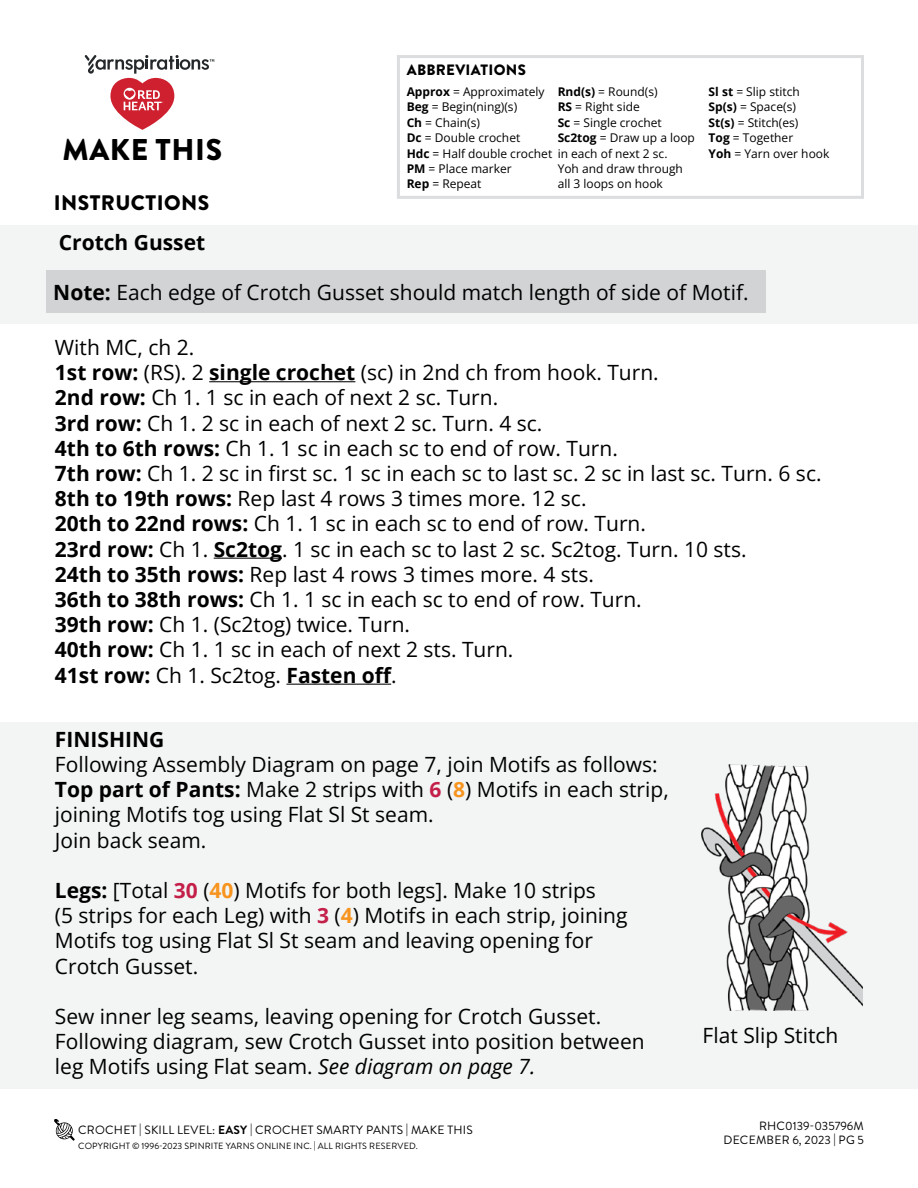
<style>
.page{position:relative;width:918px;height:1188px;background:#fff}
.page>*{position:absolute;margin:0;border:0;box-sizing:border-box;transform-origin:0 0}
.t1{font:900 30px "Brandon Grotesque";letter-spacing:.02em;color:#000}
.Body_-__Color_coded_2_sizes{font:21px/25.2px "Open Sans";color:#000}
.Body_-_Tip_Note__Gray_Box{font:21px "Open Sans";color:#000}
.Body_-__Color_coded_2_sizes-2{font:700 21px "Open Sans";color:#000}
.Body_-_Body_Text{font:21px "Open Sans";color:#000}
.t2{font:900 21px "Brandon Grotesque";letter-spacing:.02em;color:#000}
.t3{font:900 15px "Brandon Grotesque";letter-spacing:.02em;color:#000}
.t4{font:12px/15.3px "Open Sans";color:#000}
.t5{font:12px "Brandon Grotesque";letter-spacing:.02em;color:#000}
.t6{font:12px "Brandon Grotesque";color:#000}
.t7{font:9px "Brandon Grotesque";letter-spacing:.02em;color:#000}
.s1{font-weight:700}
.s2{font-weight:400}
.s3{font-weight:700;color:#c31f49}
.s4{font-weight:700;color:#f7941e}
.s5{font-style:italic}
</style>
<div class="page">
<svg style="left:54px;top:1119px;width:21px;height:21px"></svg>
<div style="left:0;top:722px;width:918px;height:367px;background:#f3f4f4"></div>
<div style="left:0;top:226px;width:918px;height:98px;background:#f3f4f4"></div>
<div style="left:397px;top:55px;width:467px;height:144px;border:3px solid #dcddde"></div>
<div style="left:47px;top:271px;width:719px;height:42px;background:#d1d3d4"></div>
<hr style="left:209px;top:381px;width:146px;height:1px;background:#000">
<hr style="left:214px;top:558px;width:68px;height:1px;background:#000">
<hr style="left:286px;top:684px;width:105px;height:1px;background:#000">
<img style="left:701px;top:765px;width:161px;height:246px">
<svg style="left:85px;top:55px;width:129px;height:75px"></svg>
<h1 class="t1" style="left:63px;top:129px;width:161px">MAKE THIS</h1>
<p class="t3" style="left:407px;top:59px;width:121px">ABBREVIATIONS</p>
<p class="t4" style="left:407px;top:84px;width:262px"><span class="s1">Approx</span> = Approximately<br><span class="s1">Beg</span> = Begin(ning)(s)<br><span class="s1">Ch</span> = Chain(s)<br><span class="s1">Dc</span> = Double crochet<br><span class="s1">Hdc</span> = Half double crochet in each of next 2 sc.<br><span class="s1">PM</span> = Place marker<br><span class="s1">Rep</span> = Repeat</p>
<p class="t4" style="left:558px;top:84px;width:139px"><span class="s1">Rnd(s)</span> = Round(s)<br><span class="s1">RS</span> = Right side<br><span class="s1">Sc</span> = Single crochet<br><span class="s1">Sc2tog</span> = Draw up a loop</p>
<p class="t4" style="left:558px;top:161px;width:127px">Yoh and draw through all 3 loops on hook</p>
<p class="t4" style="left:709px;top:84px;width:122px"><span class="s1">Sl st</span> = Slip stitch<br><span class="s1">Sp(s)</span> = Space(s)<br><span class="s1">St(s)</span> = Stitch(es)<br><span class="s1">Tog</span> = Together<br><span class="s1">Yoh</span> = Yarn over hook</p>
<p class="t2" style="left:54px;top:188px;width:157px">INSTRUCTIONS</p>
<p class="Body_-__Color_coded_2_sizes-2" style="left:59px;top:227px;width:148px">Crotch Gusset</p>
<p class="Body_-_Tip_Note__Gray_Box" style="left:53px;top:278px;width:697px"><span class="s1">Note:</span> Each edge of Crotch Gusset should match length of side of Motif.</p>
<p class="Body_-__Color_coded_2_sizes" style="left:55px;top:334px;width:141px">With MC, ch 2.</p>
<p class="Body_-__Color_coded_2_sizes" style="left:55px;top:359px;width:605px"><span class="s1">1st row:</span> (RS). 2 <span class="s1">single crochet</span> (sc) in 2nd ch from hook. Turn.</p>
<p class="Body_-__Color_coded_2_sizes" style="left:55px;top:385px;width:445px"><span class="s1">2nd row:</span> Ch 1. 1 sc in each of next 2 sc. Turn.</p>
<p class="Body_-__Color_coded_2_sizes" style="left:55px;top:410px;width:489px"><span class="s1">3rd row:</span> Ch 1. 2 sc in each of next 2 sc. Turn. 4 sc.</p>
<p class="Body_-__Color_coded_2_sizes" style="left:55px;top:435px;width:564px"><span class="s1">4th to 6th rows:</span> Ch 1. 1 sc in each sc to end of row. Turn.</p>
<p class="Body_-__Color_coded_2_sizes" style="left:55px;top:460px;width:768px"><span class="s1">7th row:</span> Ch 1. 2 sc in first sc. 1 sc in each sc to last sc. 2 sc in last sc. Turn. 6 sc.</p>
<p class="Body_-__Color_coded_2_sizes" style="left:55px;top:485px;width:533px"><span class="s1">8th to 19th rows:</span> Rep last 4 rows 3 times more. 12 sc.</p>
<p class="Body_-__Color_coded_2_sizes" style="left:55px;top:511px;width:593px"><span class="s1">20th to 22nd rows:</span> Ch 1. 1 sc in each sc to end of row. Turn.</p>
<p class="Body_-__Color_coded_2_sizes" style="left:55px;top:536px;width:693px"><span class="s1">23rd row:</span> Ch 1. <span class="s1">Sc2tog</span>. 1 sc in each sc to last 2 sc. Sc2tog. Turn. 10 sts.</p>
<p class="Body_-__Color_coded_2_sizes" style="left:55px;top:561px;width:541px"><span class="s1">24th to 35th rows:</span> Rep last 4 rows 3 times more. 4 sts.</p>
<p class="Body_-__Color_coded_2_sizes" style="left:55px;top:586px;width:588px"><span class="s1">36th to 38th rows:</span> Ch 1. 1 sc in each sc to end of row. Turn.</p>
<p class="Body_-__Color_coded_2_sizes" style="left:55px;top:611px;width:357px"><span class="s1">39th row:</span> Ch 1. (Sc2tog) twice. Turn.</p>
<p class="Body_-__Color_coded_2_sizes" style="left:55px;top:637px;width:460px"><span class="s1">40th row:</span> Ch 1. 1 sc in each of next 2 sts. Turn.</p>
<p class="Body_-__Color_coded_2_sizes-2" style="left:55px;top:660px;width:343px">41st row: <span class="s2">Ch 1. Sc2tog.</span> Fasten off<span class="s2">.</span></p>
<p class="Body_-__Color_coded_2_sizes-2" style="left:55px;top:724px;width:111px">FINISHING</p>
<p class="Body_-__Color_coded_2_sizes" style="left:55px;top:751px;width:604px">Following Assembly Diagram on page 7, join Motifs as follows:</p>
<p class="Body_-__Color_coded_2_sizes" style="left:55px;top:776px;width:615px"><span class="s1">Top part of Pants:</span> Make 2 strips with <span class="s3">6</span> (<span class="s4">8</span>) Motifs in each strip, joining Motifs tog using Flat Sl St seam.</p>
<p class="Body_-__Color_coded_2_sizes" style="left:55px;top:827px;width:153px">Join back seam.</p>
<p class="Body_-__Color_coded_2_sizes" style="left:55px;top:877px;width:574px"><span class="s1">Legs:</span> [Total <span class="s3">30</span> (<span class="s4">40</span>) Motifs for both legs]. Make 10 strips<br>(5 strips for each Leg) with <span class="s3">3</span> (<span class="s4">4</span>) Motifs in each strip, joining Motifs tog using Flat Sl St seam and leaving opening for Crotch Gusset.</p>
<p class="Body_-__Color_coded_2_sizes" style="left:55px;top:1003px;width:591px">Sew inner leg seams, leaving opening for Crotch Gusset.<br>Following diagram, sew Crotch Gusset into position between leg Motifs using Flat seam. <span class="s5">See diagram on page 7.</span></p>
<p class="t5" style="left:78px;top:1122px;width:396px">CROCHET | SKILL LEVEL: <span class="s1">EASY</span> | CROCHET SMARTY PANTS | MAKE THIS</p>
<p class="t7" style="left:78px;top:1140px;width:341px">COPYRIGHT © 1996-2023 SPINRITE YARNS ONLINE INC. | ALL RIGHTS RESERVED.</p>
<p class="Body_-_Body_Text" style="left:703px;top:1021px;width:137px">Flat Slip Stitch</p>
<p class="t6" style="left:759px;top:1117px;width:106px">RHC0139-035796M</p>
<p class="t5" style="left:723px;top:1132px;width:19px">DECEM</p>
<p class="t5" style="left:767px;top:1132px;width:99px">BER 6, 2023 | PG 5</p>
</div>
